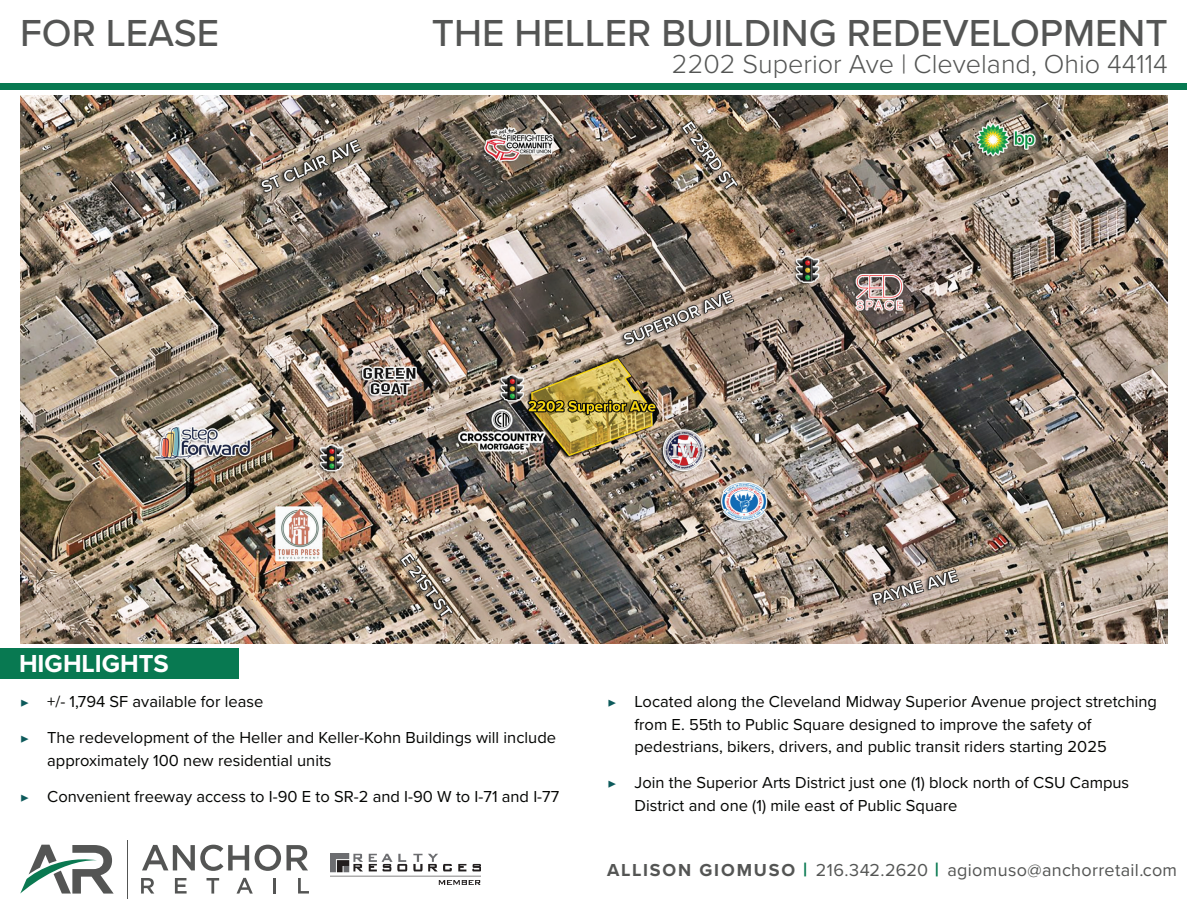
<style>
.page{position:relative;width:1188px;height:918px;background:#fff}
.page>*{position:absolute;margin:0;border:0;box-sizing:border-box;transform-origin:0 0}
.t1{font:500 39px "Proxima Nova";color:#545554}
.t2{font:300 27px "Proxima Nova";color:#545554}
.t3{font:700 25.5px "Proxima Nova";color:#fff}
.t4{font:18px "Proxima Nova";letter-spacing:.02em;color:#545554}
.t5{font:16.5px/22.5px "Proxima Nova";color:#040503}
.s1{font-family:"Minion Pro";font-size:15px;color:#0d5a5b}
.s2{font-weight:700}
.s3{font-weight:700;font-size:19.5px;color:#087951}
</style>
<div class="page">
<div style="left:1px;top:83px;width:1186px;height:7px;background:#087951"></div>
<svg style="left:20px;top:845px;width:94px;height:49px"></svg>
<hr style="left:127px;top:840px;width:1px;height:58px;background:#545554">
<svg style="left:142px;top:845px;width:107px;height:26px"></svg>
<svg style="left:255px;top:845px;width:53px;height:26px"></svg>
<svg style="left:141px;top:878px;width:13px;height:16px"></svg>
<svg style="left:175px;top:878px;width:12px;height:16px"></svg>
<svg style="left:207px;top:878px;width:12px;height:16px"></svg>
<svg style="left:237px;top:878px;width:16px;height:16px"></svg>
<hr style="left:273px;top:878px;width:3px;height:16px;background:#545554">
<svg style="left:298px;top:878px;width:11px;height:16px"></svg>
<img style="left:330px;top:853px;width:151px;height:32px">
<img style="left:20px;top:96px;width:1148px;height:548px">
<div style="left:0;top:648px;width:238px;height:31px;background:#087951"></div>
<h1 class="t1" style="left:20px;top:4px;width:200px">FOR LEASE</h1>
<h1 class="t1" style="left:432px;top:4px;width:737px">THE HELLER BUILDING REDEVELOPMENT</h1>
<h2 class="t2" style="left:672px;top:44px;width:497px">2202 Superior Ave | Cleveland, Ohio 44114</h2>
<h3 class="t3" style="left:19px;top:644px;width:151px">HIGHLIGHTS</h3>
<p class="t5" style="left:20px;top:683px;width:537px;line-height:36px"><span class="s1">▶</span> +/- 1,794 SF available for lease<br><span class="s1">▶</span> The redevelopment of the Heller and Keller-Kohn Buildings will include</p>
<p class="t5" style="left:20px;top:742px;width:541px;line-height:36px;text-indent:27px">approximately 100 new residential units<br><span class="s1">▶</span> Convenient freeway access to I-90 E to SR-2 and I-90 W to I-71 and I-77</p>
<p class="t5" style="left:634px;top:690px;width:524px;text-indent:-27px"><span class="s1">▶</span> Located along the Cleveland Midway Superior Avenue project stretching from E. 55th to Public Square designed to improve the safety of pedestrians, bikers, drivers, and public transit riders starting 2025</p>
<p class="t5" style="left:634px;top:771px;width:496px;text-indent:-27px"><span class="s1">▶</span> Join the Superior Arts District just one (1) block north of CSU Campus<br>District and one (1) mile east of Public Square</p>
<p class="t4" style="left:607px;top:856px;width:572px"><span class="s2">ALLISON GIOMUSO</span> <span class="s3">|</span> 216.342.2620 <span class="s3">|</span> agiomuso@anchorretail.com</p>
</div>
